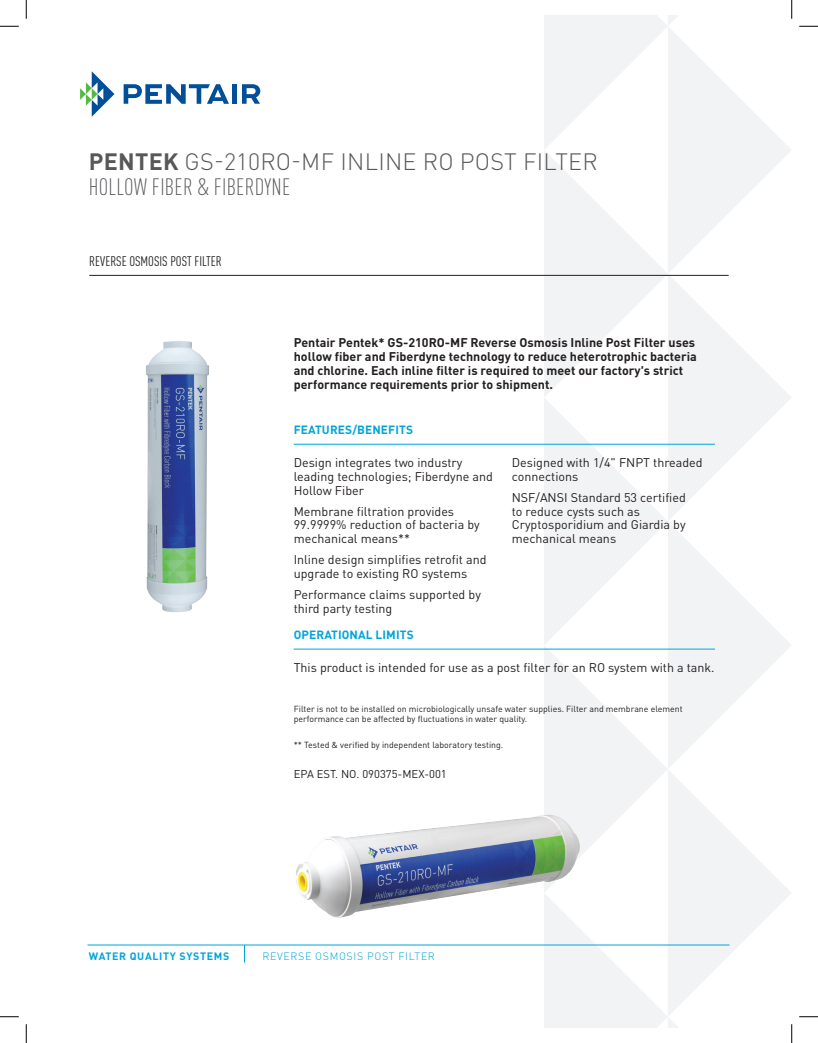
<style>
.page{position:relative;width:818px;height:1043px;background:#fff}
.page>*{position:absolute;margin:0;border:0;box-sizing:border-box;transform-origin:0 0}
.t1{font:300 23.38px/25px "DIN Pro";letter-spacing:.01em;color:#57585a}
.t2{font:condensed 13.75px "DIN Pro";color:#231f20}
.t3{font:12.5px/13.8px "DIN Pro";color:#231f20}
.t4{font:700 12.5px/13.8px "DIN Pro";color:#231f20}
.t5{font:700 11.88px "DIN Pro";letter-spacing:.01em;color:#00a5da}
.t6{font:11.25px "DIN Pro";color:#231f20}
.t7{font:300 10.62px "DIN Pro";letter-spacing:.06em;color:#00a5da}
.t8{font:700 10.62px "DIN Pro";letter-spacing:.06em;color:#00a5da}
.t9{font:8.75px/10.5px "DIN Pro";color:#231f20}
.s1{font-weight:700}
.s2{font-stretch:condensed}
</style>
<div class="page">
<svg style="left:544px;top:15px;width:247px;height:135px;fill:#f6f6f7"></svg>
<svg style="left:544px;top:150px;width:247px;height:247px;fill:#f6f6f7"></svg>
<svg style="left:544px;top:397px;width:247px;height:248px;fill:#f2f3f4"></svg>
<svg style="left:544px;top:645px;width:247px;height:247px"></svg>
<hr style="left:87px;top:944px;width:642px;height:1px;background:#00a5da">
<svg style="left:244px;top:944px;width:1px;height:18px"></svg>
<svg style="left:80px;top:71px;width:34px;height:46px"></svg>
<svg style="left:124px;top:84px;width:105px;height:20px"></svg>
<div style="left:232px;top:84px;width:5px;height:20px;background:#014e99"></div>
<svg style="left:242px;top:84px;width:18px;height:20px"></svg>
<hr style="left:89px;top:275px;width:639px;height:1px;background:#231f20">
<hr style="left:294px;top:648px;width:421px;height:1px;background:#00a5da">
<hr style="left:294px;top:444px;width:421px;height:1px;background:#00a5da">
<img style="left:146px;top:341px;width:63px;height:271px">
<img style="left:296px;top:814px;width:285px;height:104px">
<svg style="left:0;top:25px;width:19px;height:2px"></svg>
<svg style="left:799px;top:25px;width:19px;height:2px"></svg>
<svg style="left:0;top:1016px;width:19px;height:1px"></svg>
<svg style="left:799px;top:1016px;width:19px;height:1px"></svg>
<svg style="left:25px;top:0;width:2px;height:19px"></svg>
<svg style="left:25px;top:1024px;width:2px;height:18px"></svg>
<svg style="left:790px;top:0;width:2px;height:19px"></svg>
<svg style="left:544px;top:892px;width:248px;height:150px"></svg>
<h1 class="t1" style="left:89px;top:147px;width:510px"><span class="s1">PENTEK</span> GS-210RO-MF INLINE RO POST FILTER<br><span class="s2">HOLLOW FIBER &amp; FIBERDYNE</span></h1>
<p class="t2" style="left:89px;top:252px;width:134px">REVERSE OSMOSIS POST FILTER</p>
<p class="t4" style="left:294px;top:334px;width:404px">Pentair Pentek* GS-210RO-MF Reverse Osmosis Inline Post Filter uses hollow fiber and Fiberdyne technology to reduce heterotrophic bacteria and chlorine. Each inline filter is required to meet our factory's strict performance requirements prior to shipment.</p>
<p class="t5" style="left:294px;top:419px;width:121px">FEATURES/BENEFITS</p>
<p class="t3" style="left:294px;top:454px;width:201px">Design integrates two industry leading technologies; Fiberdyne and<br>Hollow Fiber</p>
<p class="t3" style="left:294px;top:503px;width:187px">Membrane filtration provides<br>99.9999% reduction of bacteria by mechanical means**</p>
<p class="t3" style="left:294px;top:551px;width:194px">Inline design simplifies retrofit and upgrade to existing RO systems</p>
<p class="t3" style="left:294px;top:586px;width:189px">Performance claims supported by third party testing</p>
<p class="t3" style="left:512px;top:454px;width:192px">Designed with 1/4" FNPT threaded connections</p>
<p class="t3" style="left:512px;top:489px;width:175px">NSF/ANSI Standard 53 certified to reduce cysts such as<br>Cryptosporidium and Giardia by mechanical means</p>
<p class="t5" style="left:294px;top:624px;width:121px">OPERATIONAL LIMITS</p>
<p class="t3" style="left:294px;top:659px;width:422px">This product is intended for use as a post filter for an RO system with a tank.</p>
<p class="t9" style="left:294px;top:702px;width:390px">Filter is not to be installed on microbiologically unsafe water supplies. Filter and membrane element performance can be affected by fluctuations in water quality.</p>
<p class="t9" style="left:294px;top:738px;width:211px">** Tested &amp; verified by independent laboratory testing.</p>
<p class="t6" style="left:294px;top:765px;width:154px">EPA EST. NO. 090375-MEX-001</p>
<p class="t8" style="left:89px;top:947px;width:142px">WATER QUALITY SYSTEMS</p>
<p class="t7" style="left:262px;top:948px;width:174px">REVERSE OSMOSIS POST FILTER</p>
</div>
